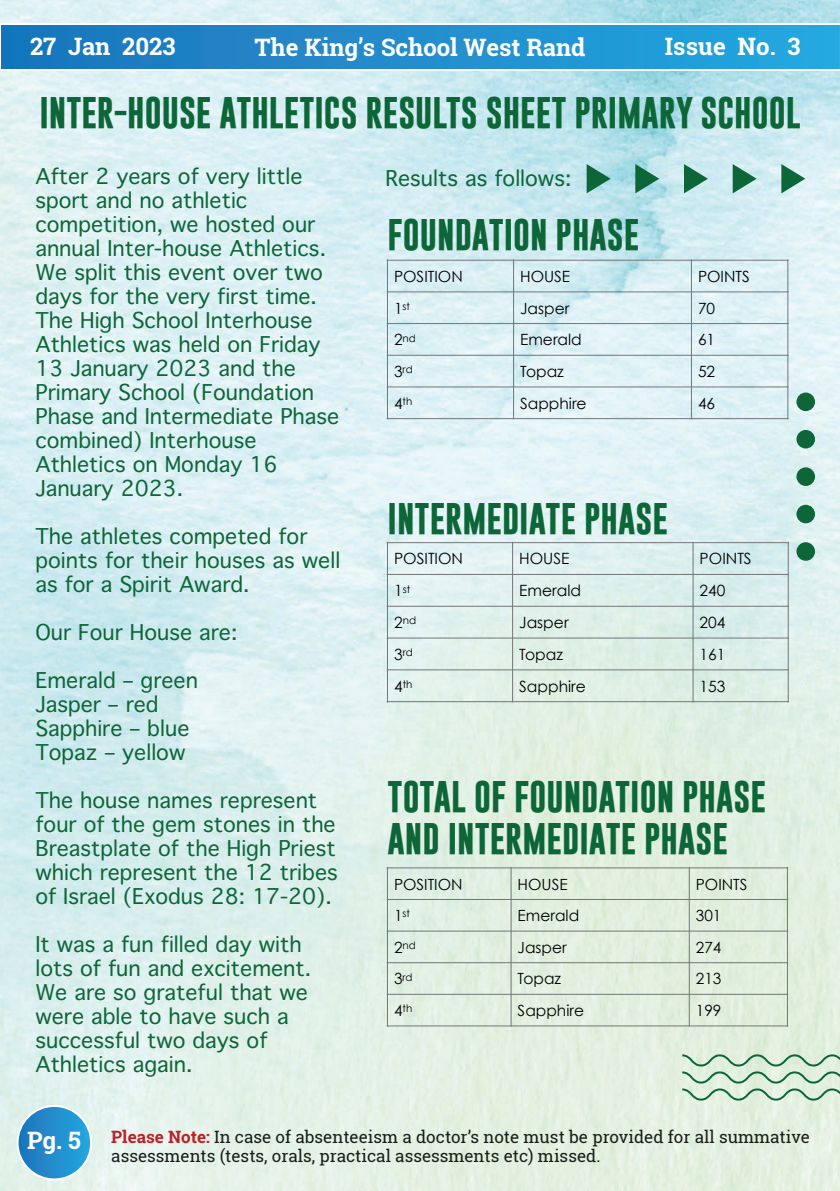
<style>
.page{position:relative;width:840px;height:1191px;background:#fff}
.page>*{position:absolute;margin:0;border:0;box-sizing:border-box;transform-origin:0 0}
.t1{font:700 32px/42px "Gobold";color:#0c6638}
.t2{font:700 24px "Roboto Slab";color:#fff}
.t3{font:21px/24px "Thonburi";color:#0c6638}
.t4{font:17px/18.4px "Roboto Slab";color:#1a1c19}
.t5{font:15.6px "Century Gothic";color:#000001}
.t6{font:15.4px "Century Gothic";color:#000001}
.t7{font:10.4px "Century Gothic";color:#000001}
.t8{font:10.2px "Century Gothic";color:#000001}
.s1{font-size:15.4px}
.s2{font-size:15.6px}
.s3{font-weight:700;color:#bb2227}
</style>
<div class="page">
<img style="left:0;top:0;width:839px;height:1191px">
<svg style="left:0;top:23px;width:839px;height:48px;background:#3297d1"></svg>
<svg style="left:18px;top:1106px;width:73px;height:73px;background:#2790ce"></svg>
<div style="left:17px;top:1105px;width:75px;height:75px;border:2px solid #fff;border-radius:50%"></div>
<hr style="left:513px;top:259px;width:1px;height:160px;background:#727678">
<hr style="left:690px;top:259px;width:1px;height:160px;background:#727678">
<hr style="left:386px;top:291px;width:402px;height:1px;background:#727678">
<hr style="left:386px;top:323px;width:402px;height:1px;background:#727678">
<hr style="left:386px;top:355px;width:402px;height:1px;background:#727678">
<hr style="left:386px;top:386px;width:402px;height:1px;background:#727678">
<hr style="left:387px;top:259px;width:1px;height:160px;background:#727678">
<hr style="left:786px;top:259px;width:1px;height:160px;background:#727678">
<hr style="left:386px;top:260px;width:402px;height:1px;background:#727678">
<hr style="left:386px;top:418px;width:402px;height:1px;background:#727678">
<hr style="left:512px;top:542px;width:1px;height:160px;background:#727678">
<hr style="left:692px;top:542px;width:1px;height:160px;background:#727678">
<hr style="left:386px;top:574px;width:402px;height:1px;background:#727678">
<hr style="left:386px;top:606px;width:402px;height:1px;background:#727678">
<hr style="left:386px;top:637px;width:402px;height:1px;background:#727678">
<hr style="left:386px;top:669px;width:402px;height:1px;background:#727678">
<hr style="left:387px;top:542px;width:1px;height:160px;background:#727678">
<hr style="left:787px;top:542px;width:1px;height:160px;background:#727678">
<hr style="left:386px;top:542px;width:402px;height:1px;background:#727678">
<hr style="left:386px;top:701px;width:402px;height:1px;background:#727678">
<hr style="left:510px;top:867px;width:1px;height:159px;background:#727678">
<hr style="left:688px;top:867px;width:1px;height:159px;background:#727678">
<hr style="left:386px;top:899px;width:401px;height:1px;background:#727678">
<hr style="left:386px;top:930px;width:401px;height:1px;background:#727678">
<hr style="left:386px;top:962px;width:401px;height:1px;background:#727678">
<hr style="left:386px;top:993px;width:401px;height:1px;background:#727678">
<hr style="left:387px;top:867px;width:1px;height:159px;background:#727678">
<hr style="left:786px;top:867px;width:1px;height:159px;background:#727678">
<hr style="left:386px;top:867px;width:401px;height:1px;background:#727678">
<hr style="left:386px;top:1025px;width:401px;height:1px;background:#727678">
<svg style="left:586px;top:164px;width:24px;height:29px"></svg>
<svg style="left:635px;top:164px;width:24px;height:29px"></svg>
<svg style="left:683px;top:164px;width:24px;height:29px"></svg>
<svg style="left:732px;top:164px;width:24px;height:29px"></svg>
<svg style="left:780px;top:164px;width:24px;height:29px"></svg>
<div style="left:796px;top:392px;width:18px;height:19px;background:#0c6638;border-radius:50%"></div>
<div style="left:796px;top:430px;width:18px;height:18px;background:#0c6638;border-radius:50%"></div>
<div style="left:796px;top:467px;width:18px;height:19px;background:#0c6638;border-radius:50%"></div>
<div style="left:796px;top:505px;width:18px;height:18px;background:#0c6638;border-radius:50%"></div>
<div style="left:796px;top:542px;width:18px;height:19px;background:#0c6638;border-radius:50%"></div>
<svg style="left:680px;top:1053px;width:159px;height:48px;background:#c3dbc6"></svg>
<p class="t2" style="left:30px;top:30px;width:147px">27 Jan 2023</p>
<p class="t2" style="left:254px;top:31px;width:332px">The King’s School West Rand</p>
<p class="t2" style="left:664px;top:30px;width:137px">Issue No. 3</p>
<h1 class="t1" style="left:39px;top:92px;width:762px">INTER-HOUSE ATHLETICS RESULTS SHEET PRIMARY SCHOOL</h1>
<p class="t3" style="left:35px;top:164px;width:305px">After 2 years of very little sport and no athletic competition, we hosted our annual Inter-house Athletics.<br>We split this event over two days for the very first time.<br>The High School Interhouse<br>Athletics was held on Friday<br>13 January 2023 and the<br>Primary School (Foundation<br>Phase and Intermediate Phase combined) Interhouse<br>Athletics on Monday 16<br>January 2023.</p>
<p class="t3" style="left:35px;top:524px;width:306px">The athletes competed for points for their houses as well as for a Spirit Award.</p>
<p class="t3" style="left:35px;top:620px;width:203px">Our Four House are:</p>
<p class="t3" style="left:35px;top:668px;width:164px">Emerald – green<br>Jasper – red<br>Sapphire – blue<br>Topaz – yellow</p>
<p class="t3" style="left:35px;top:788px;width:304px">The house names represent four of the gem stones in the<br>Breastplate of the High Priest which represent the 12 tribes of Israel (Exodus 28: 17-20).</p>
<p class="t3" style="left:35px;top:933px;width:277px">It was a fun filled day with lots of fun and excitement.<br>We are so grateful that we were able to have such a successful two days of<br>Athletics again.</p>
<p class="t3" style="left:385px;top:166px;width:187px">Results as follows:</p>
<h1 class="t1" style="left:387px;top:214px;width:253px">FOUNDATION PHASE</h1>
<p class="t6" style="left:394px;top:267px;width:70px">POSITION</p>
<p class="t6" style="left:520px;top:267px;width:52px">HOUSE</p>
<p class="t6" style="left:697px;top:267px;width:53px">POINTS</p>
<p class="t8" style="left:394px;top:300px;width:18px"><span class="s1">1</span>st</p>
<p class="t6" style="left:520px;top:299px;width:51px">Jasper</p>
<p class="t6" style="left:697px;top:299px;width:19px">70</p>
<p class="t8" style="left:394px;top:332px;width:23px"><span class="s1">2</span>nd</p>
<p class="t6" style="left:520px;top:330px;width:63px">Emerald</p>
<p class="t6" style="left:697px;top:330px;width:19px">61</p>
<p class="t8" style="left:394px;top:363px;width:20px"><span class="s1">3</span>rd</p>
<p class="t6" style="left:520px;top:362px;width:45px">Topaz</p>
<p class="t6" style="left:697px;top:362px;width:19px">52</p>
<p class="t8" style="left:394px;top:395px;width:20px"><span class="s1">4</span>th</p>
<p class="t6" style="left:520px;top:394px;width:68px">Sapphire</p>
<p class="t6" style="left:697px;top:394px;width:19px">46</p>
<h1 class="t1" style="left:387px;top:498px;width:281px">INTERMEDIATE PHASE</h1>
<p class="t5" style="left:394px;top:549px;width:70px">POSITION</p>
<p class="t5" style="left:519px;top:549px;width:52px">HOUSE</p>
<p class="t5" style="left:699px;top:549px;width:53px">POINTS</p>
<p class="t7" style="left:394px;top:582px;width:18px"><span class="s2">1</span>st</p>
<p class="t5" style="left:519px;top:581px;width:63px">Emerald</p>
<p class="t5" style="left:699px;top:581px;width:27px">240</p>
<p class="t7" style="left:394px;top:614px;width:23px"><span class="s2">2</span>nd</p>
<p class="t5" style="left:519px;top:613px;width:51px">Jasper</p>
<p class="t5" style="left:699px;top:613px;width:27px">204</p>
<p class="t7" style="left:394px;top:646px;width:20px"><span class="s2">3</span>rd</p>
<p class="t5" style="left:519px;top:644px;width:45px">Topaz</p>
<p class="t5" style="left:699px;top:644px;width:27px">161</p>
<p class="t7" style="left:394px;top:678px;width:20px"><span class="s2">4</span>th</p>
<p class="t5" style="left:519px;top:676px;width:68px">Sapphire</p>
<p class="t5" style="left:699px;top:676px;width:27px">153</p>
<h1 class="t1" style="left:387px;top:775px;width:379px">TOTAL OF FOUNDATION PHASE<br>AND INTERMEDIATE PHASE</h1>
<p class="t6" style="left:394px;top:874px;width:70px">POSITION</p>
<p class="t6" style="left:517px;top:874px;width:51px">HOUSE</p>
<p class="t6" style="left:695px;top:874px;width:53px">POINTS</p>
<p class="t8" style="left:394px;top:907px;width:18px"><span class="s1">1</span>st</p>
<p class="t6" style="left:517px;top:906px;width:63px">Emerald</p>
<p class="t6" style="left:695px;top:906px;width:27px">301</p>
<p class="t8" style="left:394px;top:939px;width:23px"><span class="s1">2</span>nd</p>
<p class="t6" style="left:517px;top:937px;width:51px">Jasper</p>
<p class="t6" style="left:695px;top:937px;width:27px">274</p>
<p class="t8" style="left:394px;top:970px;width:20px"><span class="s1">3</span>rd</p>
<p class="t6" style="left:517px;top:969px;width:45px">Topaz</p>
<p class="t6" style="left:695px;top:969px;width:27px">213</p>
<p class="t8" style="left:394px;top:1002px;width:20px"><span class="s1">4</span>th</p>
<p class="t6" style="left:517px;top:1001px;width:68px">Sapphire</p>
<p class="t6" style="left:695px;top:1001px;width:27px">199</p>
<p class="t2" style="left:27px;top:1124px;width:55px">Pg. 5</p>
<p class="t4" style="left:111px;top:1127px;width:699px"><span class="s3">Please Note:</span> In case of absenteeism a doctor’s note must be provided for all summative assessments (tests, orals, practical assessments etc) missed.</p>
</div>
